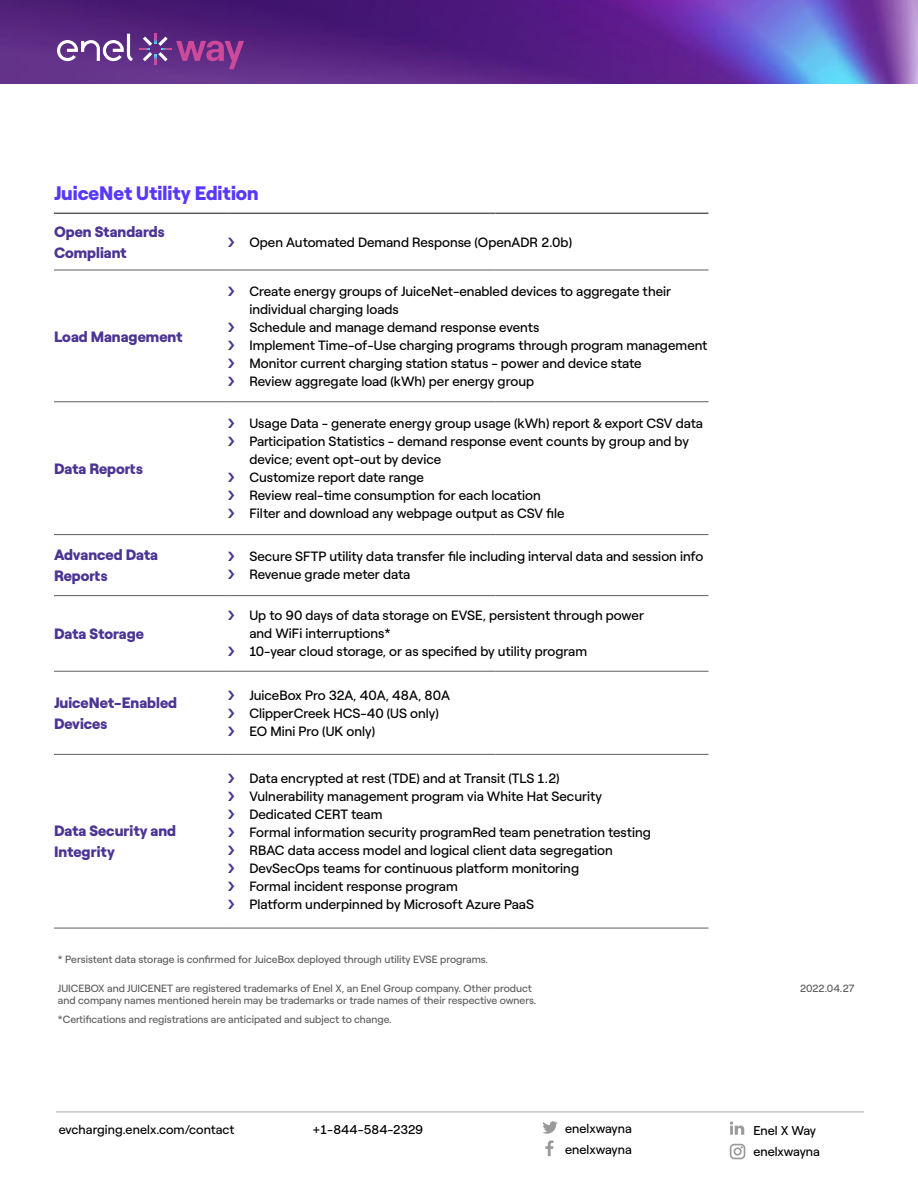
<style>
.page{position:relative;width:918px;height:1188px;background:#fff}
.page>*{position:absolute;margin:0;border:0;box-sizing:border-box;transform-origin:0 0}
.t1{font:900 19.5px "Roobert ENEL";color:#5738ff}
.t2{font:900 15px/21px "Roobert ENEL";color:#4c3494}
.t3{font:13.5px/18px "Roobert ENEL";color:#000}
.t4{font:12.75px/21px "Roobert ENEL";color:#000}
.t5{font:10.5px/12px "Roobert ENEL";color:#5d5d5d}
</style>
<div class="page">
<hr style="left:54px;top:270px;width:174px;height:1px;background:#5d5d5d">
<hr style="left:54px;top:534px;width:174px;height:1px;background:#5d5d5d">
<hr style="left:54px;top:671px;width:174px;height:1px;background:#5d5d5d">
<hr style="left:228px;top:671px;width:268px;height:1px;background:#5d5d5d">
<hr style="left:496px;top:671px;width:212px;height:1px;background:#5d5d5d">
<hr style="left:54px;top:754px;width:174px;height:1px;background:#5d5d5d">
<hr style="left:228px;top:754px;width:268px;height:1px;background:#5d5d5d">
<hr style="left:496px;top:754px;width:212px;height:1px;background:#5d5d5d">
<hr style="left:54px;top:928px;width:174px;height:1px;background:#5d5d5d">
<hr style="left:228px;top:928px;width:268px;height:1px;background:#5d5d5d">
<hr style="left:496px;top:928px;width:212px;height:1px;background:#5d5d5d">
<hr style="left:228px;top:534px;width:268px;height:1px;background:#5d5d5d">
<hr style="left:496px;top:534px;width:212px;height:1px;background:#5d5d5d">
<hr style="left:54px;top:402px;width:174px;height:1px;background:#5d5d5d">
<hr style="left:228px;top:270px;width:268px;height:1px;background:#5d5d5d">
<hr style="left:496px;top:270px;width:212px;height:1px;background:#5d5d5d">
<hr style="left:228px;top:402px;width:268px;height:1px;background:#5d5d5d">
<hr style="left:496px;top:402px;width:212px;height:1px;background:#5d5d5d">
<hr style="left:54px;top:213px;width:174px;height:1px;background:#5d5d5d">
<hr style="left:228px;top:213px;width:268px;height:1px;background:#5d5d5d">
<hr style="left:496px;top:213px;width:212px;height:1px;background:#5d5d5d">
<hr style="left:54px;top:595px;width:174px;height:1px;background:#5d5d5d">
<hr style="left:228px;top:595px;width:268px;height:1px;background:#5d5d5d">
<hr style="left:496px;top:595px;width:212px;height:1px;background:#5d5d5d">
<img style="left:0;top:0;width:918px;height:83px">
<svg style="left:57px;top:34px;width:76px;height:27px"></svg>
<svg style="left:139px;top:33px;width:105px;height:36px;background:#79398d"></svg>
<svg style="left:545px;top:1140px;width:9px;height:16px"></svg>
<svg style="left:543px;top:1121px;width:15px;height:13px"></svg>
<svg style="left:730px;top:1121px;width:14px;height:14px"></svg>
<svg style="left:730px;top:1144px;width:15px;height:15px"></svg>
<hr style="left:56px;top:1112px;width:808px;height:1px;background:#a7a9ac">
<h1 class="t1" style="left:54px;top:178px;width:206px">JuiceNet Utility Edition</h1>
<p class="t2" style="left:54px;top:220px;width:112px">Open Standards<br>Compliant</p>
<p class="t3" style="left:249px;top:232px;width:324px">Open Automated Demand Response (OpenADR 2.0b)</p>
<p class="t2" style="left:54px;top:324px;width:130px">Load Management</p>
<p class="t2" style="left:54px;top:457px;width:90px">Data Reports</p>
<p class="t3" style="left:249px;top:281px;width:460px">Create energy groups of JuiceNet-enabled devices to aggregate their individual charging loads<br>Schedule and manage demand response events<br>Implement Time-of-Use charging programs through program management Monitor current charging station status - power and device state<br>Review aggregate load (kWh) per energy group</p>
<p class="t3" style="left:249px;top:413px;width:455px">Usage Data - generate energy group usage (kWh) report &amp; export CSV data Participation Statistics - demand response event counts by group and by device; event opt-out by device<br>Customize report date range<br>Review real-time consumption for each location<br>Filter and download any webpage output as CSV file</p>
<p class="t2" style="left:54px;top:543px;width:106px">Advanced Data<br>Reports</p>
<p class="t3" style="left:249px;top:546px;width:455px">Secure SFTP utility data transfer file including interval data and session info<br>Revenue grade meter data</p>
<p class="t2" style="left:54px;top:622px;width:92px">Data Storage</p>
<p class="t3" style="left:249px;top:606px;width:396px">Up to 90 days of data storage on EVSE, persistent through power and WiFi interruptions*<br>10-year cloud storage, or as specified by utility program</p>
<p class="t2" style="left:54px;top:691px;width:125px">JuiceNet-Enabled<br>Devices</p>
<p class="t3" style="left:249px;top:685px;width:202px">JuiceBox Pro 32A, 40A, 48A, 80A<br>ClipperCreek HCS-40 (US only)<br>EO Mini Pro (UK only)</p>
<p class="t2" style="left:54px;top:819px;width:124px">Data Security and<br>Integrity</p>
<p class="t3" style="left:249px;top:768px;width:403px">Data encrypted at rest (TDE) and at Transit (TLS 1.2)<br>Vulnerability management program via White Hat Security Dedicated CERT team<br>Formal information security programRed team penetration testing RBAC data access model and logical client data segregation DevSecOps teams for continuous platform monitoring<br>Formal incident response program<br>Platform underpinned by Microsoft Azure PaaS</p>
<p class="t5" style="left:58px;top:952px;width:432px">* Persistent data storage is confirmed for JuiceBox deployed through utility EVSE programs.</p>
<p class="t5" style="left:58px;top:981px;width:480px">JUICEBOX and JUICENET are registered trademarks of Enel X, an Enel Group company. Other product and company names mentioned herein may be trademarks or trade names of their respective owners.</p>
<p class="t5" style="left:58px;top:1012px;width:335px">*Certifications and registrations are anticipated and subject to change.</p>
<p class="t5" style="left:800px;top:982px;width:56px">2022.04.27</p>
<p class="t4" style="left:59px;top:1118px;width:177px">evcharging.enelx.com/contact</p>
<p class="t4" style="left:313px;top:1118px;width:112px">+1-844-584-2329</p>
<p class="t4" style="left:565px;top:1117px;width:68px">enelxwayna enelxwayna</p>
<p class="t4" style="left:753px;top:1119px;width:68px">Enel X Way enelxwayna</p>
</div>
